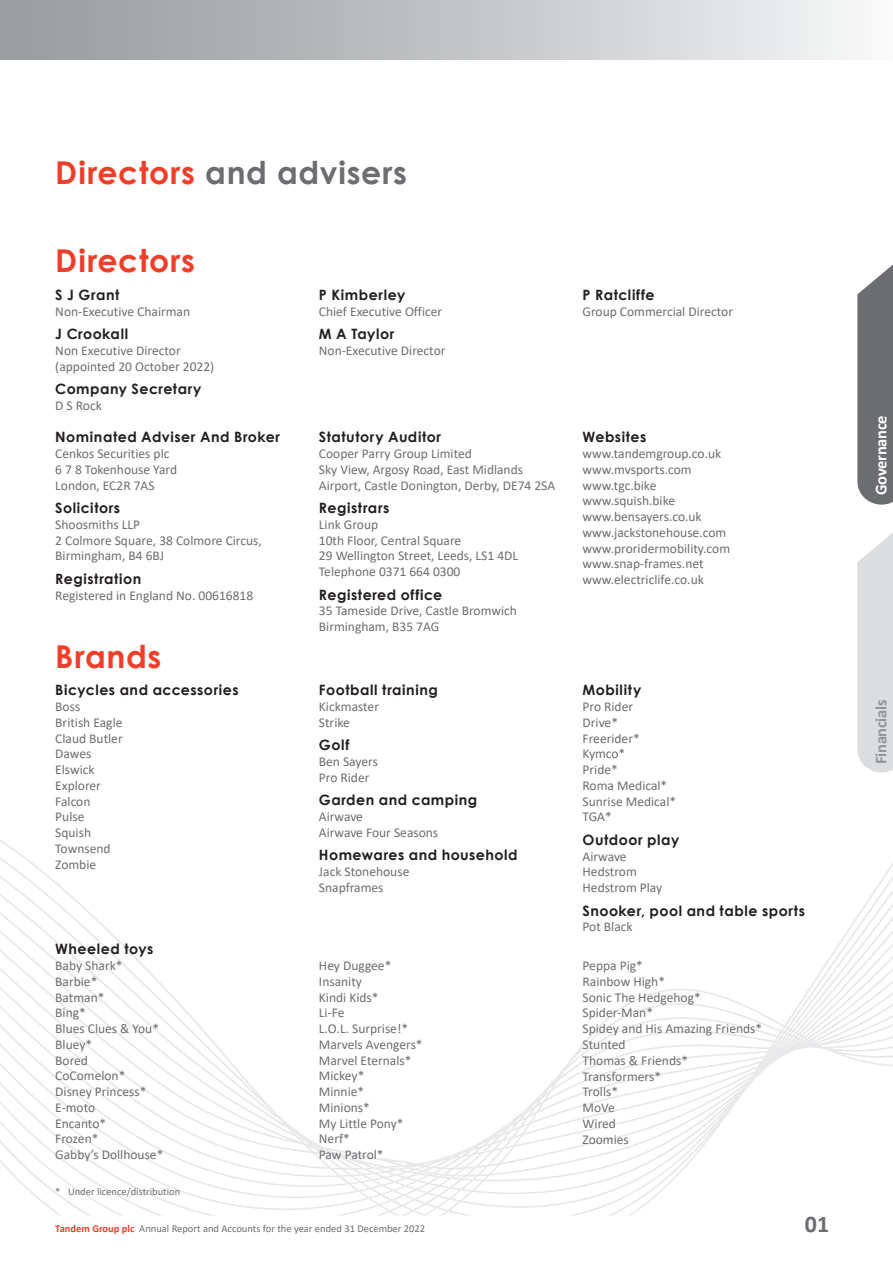
<style>
.page{position:relative;width:893px;height:1263px;background:#fff}
.page>*{position:absolute;margin:0;border:0;box-sizing:border-box;transform-origin:0 0}
.t1{font:700 31.5px "Century Gothic";letter-spacing:.02em;color:#6c6d70}
.t2{font:700 31.5px "Century Gothic";letter-spacing:.025em;color:#ef3e2a}
.t3{font:700 24px "Calibri";color:#6c6d70}
.t4{font:700 16.5px "Calibri";letter-spacing:-.02em;color:#fff}
.t5{font:700 16.5px "Calibri";letter-spacing:-.02em;color:#939598}
.t6{font:700 14.25px "Century Gothic";letter-spacing:.035em;color:#231f20}
.t7{font:13.5px/15.8px "Calibri";color:#6c6d70}
.t8{font:10.5px "Calibri";color:#6c6d70}
.s1{color:#ef3e2a}
.s2{font-weight:700;color:#ef3e2a}
</style>
<div class="page">
<svg style="left:0;top:840px;width:893px;height:375px"></svg>
<svg style="left:857px;top:264px;width:36px;height:241px;background:#7b7c7e"></svg>
<svg style="left:857px;top:533px;width:36px;height:239px;background:#dfe0e2"></svg>
<img style="left:0;top:1051px;width:1px;height:183px">
<div style="left:0;top:0;width:893px;height:59px;background:linear-gradient(to right,#94989a,#f4f4f5)"></div>
<h1 class="t1" style="left:55px;top:149px;width:353px"><span class="s1">Directors</span> and advisers</h1>
<h1 class="t2" style="left:55px;top:237px;width:141px">Directors</h1>
<p class="t6" style="left:55px;top:284px;width:66px">S J Grant</p>
<p class="t7" style="left:55px;top:303px;width:136px">Non-Executive Chairman</p>
<p class="t6" style="left:55px;top:323px;width:74px">J Crookall</p>
<p class="t7" style="left:55px;top:342px;width:161px">Non Executive Director (appointed 20 October 2022)</p>
<p class="t6" style="left:55px;top:378px;width:148px">Company Secretary</p>
<p class="t7" style="left:55px;top:397px;width:48px">D S Rock</p>
<p class="t6" style="left:55px;top:426px;width:226px">Nominated Adviser And Broker</p>
<p class="t7" style="left:55px;top:445px;width:123px">Cenkos Securities plc<br>6 7 8 Tokenhouse Yard<br>London, EC2R 7AS</p>
<p class="t6" style="left:55px;top:497px;width:66px">Solicitors</p>
<p class="t7" style="left:55px;top:516px;width:208px">Shoosmiths LLP<br>2 Colmore Square, 38 Colmore Circus,<br>Birmingham, B4 6BJ</p>
<p class="t6" style="left:55px;top:568px;width:88px">Registration</p>
<p class="t7" style="left:55px;top:587px;width:199px">Registered in England No. 00616818</p>
<h1 class="t2" style="left:55px;top:632px;width:108px">Brands</h1>
<p class="t6" style="left:55px;top:679px;width:185px">Bicycles and accessories</p>
<p class="t7" style="left:55px;top:698px;width:69px">Boss<br>British Eagle<br>Claud Butler<br>Dawes<br>Elswick<br>Explorer<br>Falcon<br>Pulse<br>Squish<br>Townsend<br>Zombie</p>
<p class="t6" style="left:319px;top:284px;width:88px">P Kimberley</p>
<p class="t7" style="left:319px;top:303px;width:125px">Chief Executive Officer</p>
<p class="t6" style="left:319px;top:323px;width:77px">M A Taylor</p>
<p class="t7" style="left:319px;top:342px;width:128px">Non-Executive Director</p>
<p class="t6" style="left:583px;top:284px;width:74px">P Ratcliffe</p>
<p class="t7" style="left:583px;top:303px;width:152px">Group Commercial Director</p>
<p class="t6" style="left:319px;top:426px;width:124px">Statutory Auditor</p>
<p class="t7" style="left:319px;top:445px;width:238px">Cooper Parry Group Limited<br>Sky View, Argosy Road, East Midlands<br>Airport, Castle Donington, Derby, DE74 2SA</p>
<p class="t6" style="left:319px;top:497px;width:72px">Registrars</p>
<p class="t7" style="left:319px;top:516px;width:201px">Link Group<br>10th Floor, Central Square<br>29 Wellington Street, Leeds, LS1 4DL<br>Telephone 0371 664 0300</p>
<p class="t6" style="left:319px;top:584px;width:125px">Registered office</p>
<p class="t7" style="left:319px;top:603px;width:200px">35 Tameside Drive, Castle Bromwich<br>Birmingham, B35 7AG</p>
<p class="t6" style="left:319px;top:679px;width:120px">Football training</p>
<p class="t7" style="left:319px;top:698px;width:62px">Kickmaster<br>Strike</p>
<p class="t6" style="left:319px;top:734px;width:32px">Golf</p>
<p class="t7" style="left:319px;top:753px;width:61px">Ben Sayers<br>Pro Rider</p>
<p class="t6" style="left:319px;top:789px;width:160px">Garden and camping</p>
<p class="t7" style="left:319px;top:808px;width:121px">Airwave<br>Airwave Four Seasons</p>
<p class="t6" style="left:319px;top:844px;width:200px">Homewares and household</p>
<p class="t7" style="left:319px;top:863px;width:92px">Jack Stonehouse<br>Snapframes</p>
<p class="t6" style="left:583px;top:426px;width:65px">Websites</p>
<p class="t7" style="left:583px;top:445px;width:149px">www.tandemgroup.co.uk www.mvsports.com www.tgc.bike www.squish.bike www.bensayers.co.uk www.jackstonehouse.com www.proridermobility.com www.snap-frames.net www.electriclife.co.uk</p>
<p class="t6" style="left:583px;top:679px;width:60px">Mobility</p>
<p class="t7" style="left:583px;top:698px;width:95px">Pro Rider<br>Drive*<br>Freerider*<br>Kymco*<br>Pride*<br>Roma Medical*<br>Sunrise Medical*<br>TGA*</p>
<p class="t6" style="left:583px;top:829px;width:98px">Outdoor play</p>
<p class="t7" style="left:583px;top:848px;width:81px">Airwave<br>Hedstrom<br>Hedstrom Play</p>
<p class="t6" style="left:583px;top:900px;width:224px">Snooker, pool and table sports</p>
<p class="t7" style="left:583px;top:919px;width:52px">Pot Black</p>
<p class="t6" style="left:55px;top:938px;width:99px">Wheeled toys</p>
<p class="t7" style="left:55px;top:957px;width:110px">Baby Shark*<br>Barbie*<br>Batman*<br>Bing*<br>Blues Clues &amp; You*<br>Bluey*<br>Bored<br>CoComelon*<br>Disney Princess*<br>E-moto<br>Encanto*<br>Frozen*<br>Gabby’s Dollhouse*</p>
<p class="t7" style="left:319px;top:957px;width:105px">Hey Duggee*<br>Insanity<br>Kindi Kids*<br>Li-Fe<br>L.O.L. Surprise!*<br>Marvels Avengers*<br>Marvel Eternals*<br>Mickey*<br>Minnie*<br>Minions*<br>My Little Pony*<br>Nerf*<br>Paw Patrol*</p>
<p class="t7" style="left:583px;top:957px;width:181px">Peppa Pig*<br>Rainbow High*<br>Sonic The Hedgehog*<br>Spider-Man*<br>Spidey and His Amazing Friends*<br>Stunted<br>Thomas &amp; Friends*<br>Transformers*<br>Trolls*<br>MoVe<br>Wired<br>Zoomies</p>
<p class="t8" style="left:55px;top:1184px;width:127px">* Under licence/distribution</p>
<p class="t8" style="left:55px;top:1221px;width:371px"><span class="s2">Tandem Group plc</span> Annual Report and Accounts for the year ended 31 December 2022</p>
<h2 class="t3" style="left:805px;top:1207px;width:26px">01</h2>
<p class="t4" style="left:869px;top:495px;width:81px;rotate:-90deg">Governance</p>
<p class="t5" style="left:869px;top:764px;width:66px;rotate:-90deg">Financials</p>
</div>
